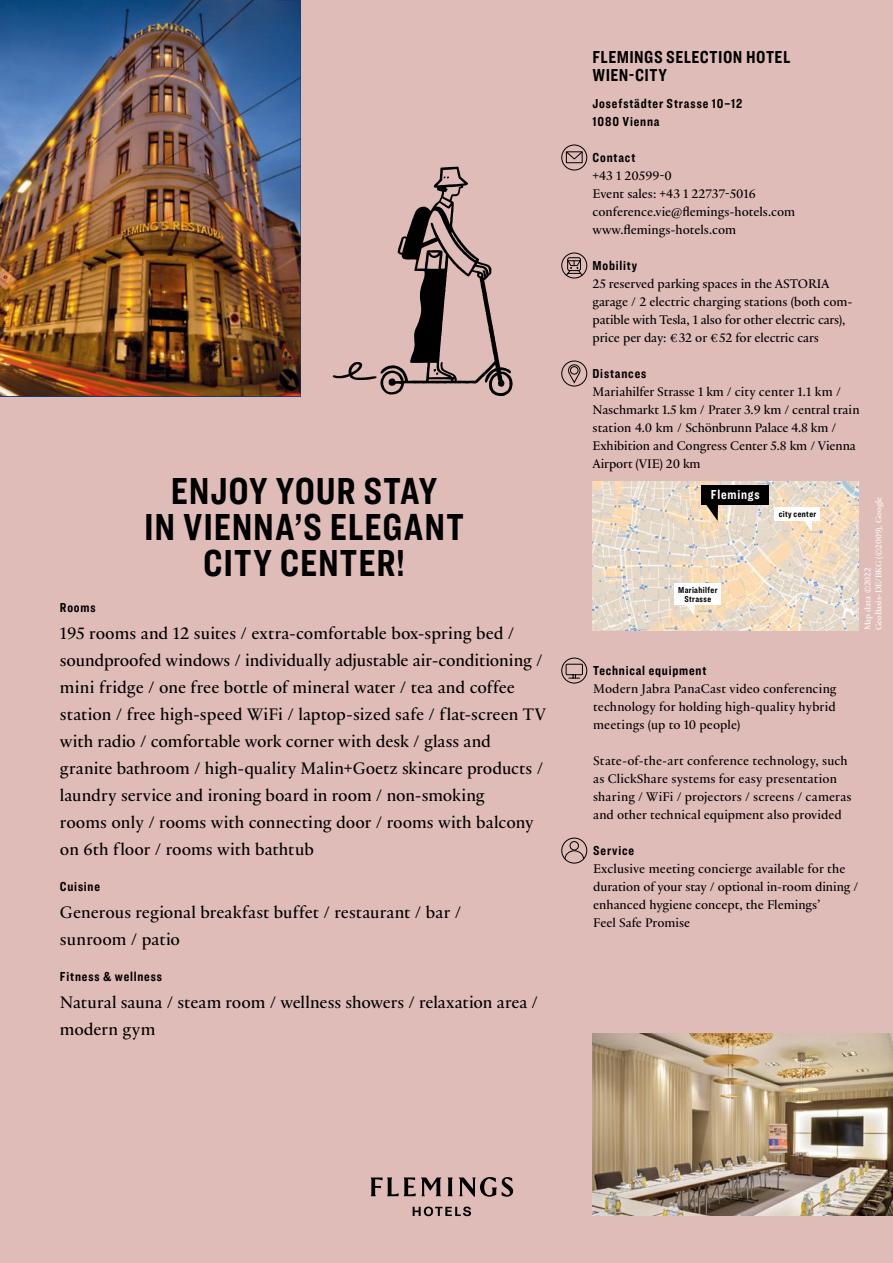
<style>
.page{position:relative;width:893px;height:1263px;background:#dfbcb7}
.page>*{position:absolute;margin:0;border:0;box-sizing:border-box;transform-origin:0 0}
.t1{font:700 39px/36px "Ringside Compressed";letter-spacing:.02em;color:#000;text-align:center}
.t2{font:18px/27px "Practice";color:#000}
.t3{font:700 18px/18px "Ringside Compressed";letter-spacing:.025em;color:#000}
.t4{font:13.5px/18px "Practice";color:#000}
.t5{font:700 13.5px/18px "Ringside Compressed";letter-spacing:.06em;color:#000}
.t6{font:700 13.5px "Ringside Compressed";letter-spacing:.06em;color:#fff}
.t7{font:9px/10.8px "Practice";color:#fff}
.t8{font:700 9px/9px "Ringside Compressed";letter-spacing:.045em;color:#000;text-align:center}
</style>
<div class="page">
<svg style="left:333px;top:167px;width:180px;height:229px"></svg>
<img style="left:592px;top:1034px;width:301px;height:181px">
<img style="left:0;top:0;width:300px;height:396px">
<div style="left:561px;top:145px;width:26px;height:25px;border:1px solid #000;border-radius:50%"></div>
<div style="left:566px;top:152px;width:16px;height:11px;border:1px solid #000"></div>
<svg style="left:566px;top:151px;width:17px;height:9px"></svg>
<div style="left:561px;top:253px;width:26px;height:25px;border:1px solid #000;border-radius:50%"></div>
<svg style="left:566px;top:257px;width:17px;height:19px"></svg>
<div style="left:561px;top:361px;width:26px;height:25px;border:1px solid #000;border-radius:50%"></div>
<svg style="left:568px;top:364px;width:12px;height:19px"></svg>
<div style="left:570px;top:366px;width:8px;height:8px;border:1px solid #000;border-radius:50%"></div>
<svg style="left:566px;top:664px;width:17px;height:15px"></svg>
<div style="left:561px;top:658px;width:26px;height:25px;border:1px solid #000;border-radius:50%"></div>
<div style="left:561px;top:838px;width:26px;height:25px;border:1px solid #000;border-radius:50%"></div>
<div style="left:570px;top:841px;width:9px;height:9px;border:1px solid #000;border-radius:50%"></div>
<svg style="left:564px;top:850px;width:20px;height:9px"></svg>
<img style="left:592px;top:481px;width:267px;height:149px">
<svg style="left:703px;top:505px;width:15px;height:16px"></svg>
<div style="left:701px;top:485px;width:68px;height:20px;background:#000"></div>
<svg style="left:685px;top:605px;width:10px;height:11px"></svg>
<div style="left:674px;top:584px;width:47px;height:21px;background:#fff"></div>
<svg style="left:802px;top:521px;width:10px;height:11px"></svg>
<div style="left:775px;top:508px;width:45px;height:13px;background:#fff"></div>
<svg style="left:371px;top:1177px;width:70px;height:19px"></svg>
<svg style="left:447px;top:1177px;width:6px;height:19px"></svg>
<svg style="left:459px;top:1177px;width:54px;height:20px"></svg>
<svg style="left:413px;top:1206px;width:58px;height:10px"></svg>
<h1 class="t1" style="left:144px;top:472px;width:321px">ENJOY YOUR STAY<br>IN VIENNA’S ELEGANT<br>CITY CENTER!</h1>
<p class="t5" style="left:60px;top:598px;width:37px">Rooms</p>
<p class="t2" style="left:60px;top:619px;width:487px">195 rooms and 12 suites / extra-comfortable box-spring bed / soundproofed windows / individually adjustable air-conditioning / mini fridge / one free bottle of mineral water / tea and coffee station / free high-speed WiFi / laptop-sized safe / flat-screen TV with radio / comfortable work corner with desk / glass and granite bathroom / high-quality Malin+Goetz skincare products / laundry service and ironing board in room / non-smoking<br>rooms only / rooms with connecting door / rooms with balcony on 6th floor / rooms with bathtub</p>
<p class="t5" style="left:60px;top:877px;width:42px">Cuisine</p>
<h2 class="t2" style="left:60px;top:898px;width:403px">Generous regional breakfast buffet / restaurant / bar / sunroom / patio</h2>
<p class="t5" style="left:60px;top:967px;width:104px">Fitness &amp; wellness</p>
<h2 class="t2" style="left:60px;top:988px;width:480px">Natural sauna / steam room / wellness showers / relaxation area / modern gym</h2>
<h2 class="t3" style="left:592px;top:48px;width:199px">FLEMINGS SELECTION HOTEL<br>WIEN-CITY</h2>
<p class="t5" style="left:592px;top:94px;width:151px">Josefstädter Strasse 10–12<br>1080 Vienna</p>
<p class="t5" style="left:592px;top:148px;width:44px">Contact</p>
<p class="t4" style="left:592px;top:166px;width:204px">+43 1 20599-0<br>Event sales: +43 1 22737-5016 conference.vie@flemings-hotels.com www.flemings-hotels.com</p>
<p class="t5" style="left:592px;top:256px;width:46px">Mobility</p>
<p class="t4" style="left:592px;top:274px;width:262px">25 reserved parking spaces in the ASTORIA garage / 2 electric charging stations (both com&shy;patible with Tesla, 1 also for other electric cars), price per day: € 32 or € 52 for electric cars</p>
<p class="t5" style="left:592px;top:364px;width:55px">Distances</p>
<p class="t4" style="left:592px;top:382px;width:269px">Mariahilfer Strasse 1 km / city center 1.1 km / Naschmarkt 1.5 km / Prater 3.9 km / central train station 4.0 km / Schönbrunn Palace 4.8 km / Exhibition and Congress Center 5.8 km / Vienna Airport (VIE) 20 km</p>
<p class="t6" style="left:711px;top:485px;width:50px">Flemings</p>
<p class="t8" style="left:779px;top:509px;width:39px">city center</p>
<p class="t8" style="left:678px;top:585px;width:41px">Mariahilfer<br>Strasse</p>
<p class="t7" style="left:862px;top:630px;width:135px;rotate:-90deg">Map data ©2022<br>GeoBasis-DE/BKG (©2009), Google</p>
<p class="t5" style="left:593px;top:661px;width:115px">Technical equipment</p>
<p class="t4" style="left:593px;top:679px;width:245px;text-align:justify">Modern Jabra PanaCast video conferencing technology for holding high-quality hybrid meetings (up to 10 people)</p>
<p class="t4" style="left:593px;top:751px;width:260px">State-of-the-art conference technology, such as ClickShare systems for easy presentation sharing / WiFi / projectors / screens / cameras and other technical equipment also provided</p>
<p class="t5" style="left:593px;top:841px;width:42px">Service</p>
<p class="t4" style="left:593px;top:859px;width:267px">Exclusive meeting concierge available for the duration of your stay / optional in-room dining / enhanced hygiene concept, the Flemings’<br>Feel Safe Promise</p>
</div>
